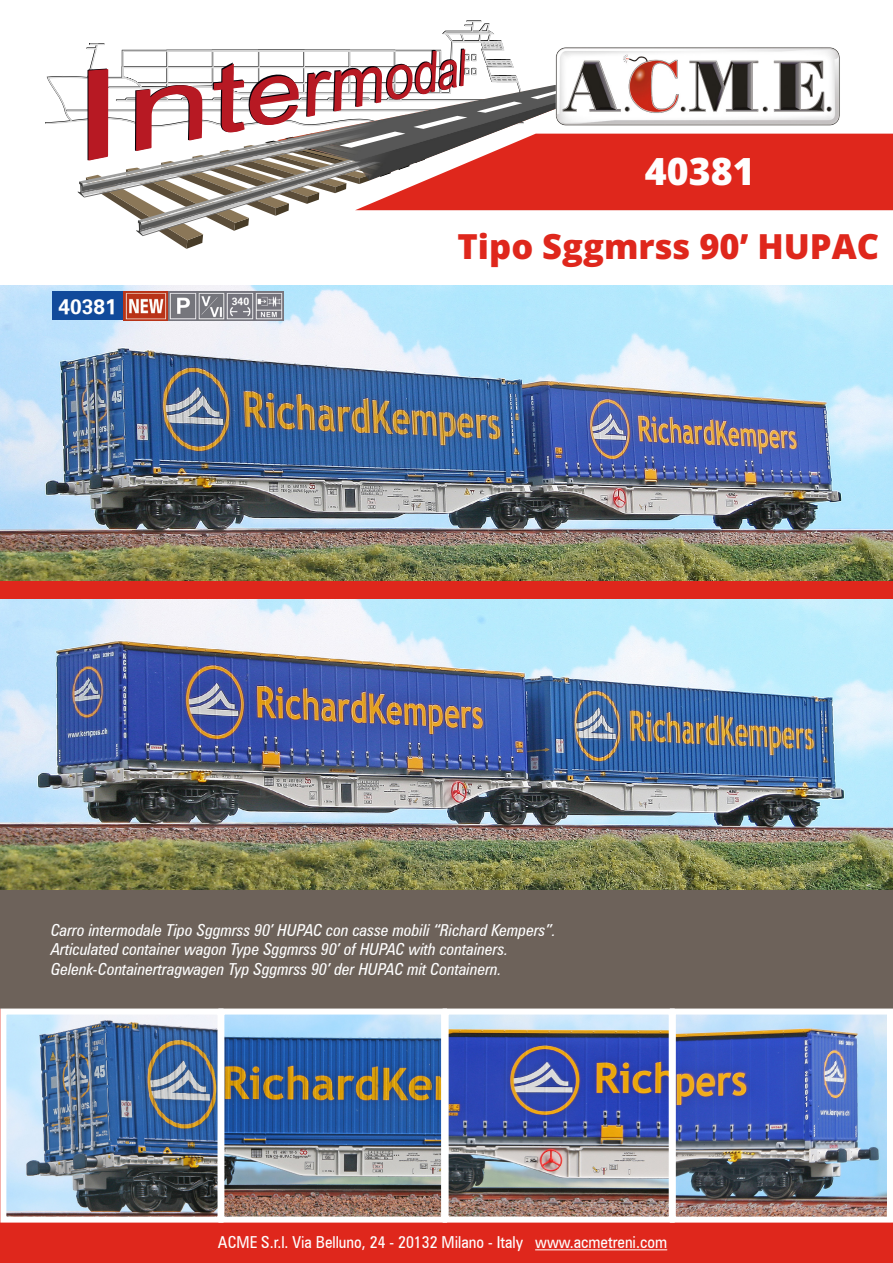
<style>
.page{position:relative;width:893px;height:1263px;background:#fff}
.page>*{position:absolute;margin:0;border:0;box-sizing:border-box;transform-origin:0 0}
.t1{font:800 37.5px "Open Sans";color:#fefefe}
.t2{font:800 34.5px "Open Sans";color:#df271c}
.t3{font:21px "Zurich Bold BT";color:#fff}
.t4{font:italic condensed 16.5px/19.5px "Zurich BT";color:#fff}
.t5{font:condensed 16.5px "Zurich BT";color:#fff}
.t6{font:10.5px "Zurich Bold BT";color:#fff}
</style>
<div class="page">
<div style="left:0;top:444px;width:893px;height:819px;background:#df271c"></div>
<img style="left:0;top:291px;width:893px;height:289px">
<img style="left:0;top:599px;width:893px;height:290px">
<div style="left:52px;top:291px;width:71px;height:29px;background:#114a9b"></div>
<img style="left:123px;top:291px;width:160px;height:29px">
<div style="left:0;top:889px;width:893px;height:119px;background:#6d625a"></div>
<svg style="left:0;top:285px;width:893px;height:6px;background:#c2e9fc"></svg>
<hr style="left:535px;top:1249px;width:132px;height:1px;background:#fff">
<svg style="left:45px;top:20px;width:848px;height:229px"></svg>
<img style="left:678px;top:1008px;width:215px;height:215px">
<img style="left:0;top:1008px;width:215px;height:215px">
<img style="left:215px;top:1008px;width:225px;height:215px">
<img style="left:440px;top:1008px;width:238px;height:215px">
<h1 class="t1" style="left:645px;top:143px;width:111px">40381</h1>
<p class="t3" style="left:59px;top:293px;width:60px">40381</p>
<p class="t6" style="left:232px;top:295px;width:19px">340</p>
<h2 class="t2" style="left:458px;top:220px;width:423px">Tipo Sggmrss 90’ HUPAC</h2>
<p class="t4" style="left:51px;top:920px;width:507px">Carro intermodale Tipo Sggmrss 90’ HUPAC con casse mobili “Richard Kempers”.<br>Articulated container wagon Type Sggmrss 90’ of HUPAC with containers.<br>Gelenk-Containertragwagen Typ Sggmrss 90’ der HUPAC mit Containern.</p>
<p class="t5" style="left:218px;top:1232px;width:451px">ACME S.r.l. Via Belluno, 24 - 20132 Milano - Italy www.acmetreni.com</p>
</div>
